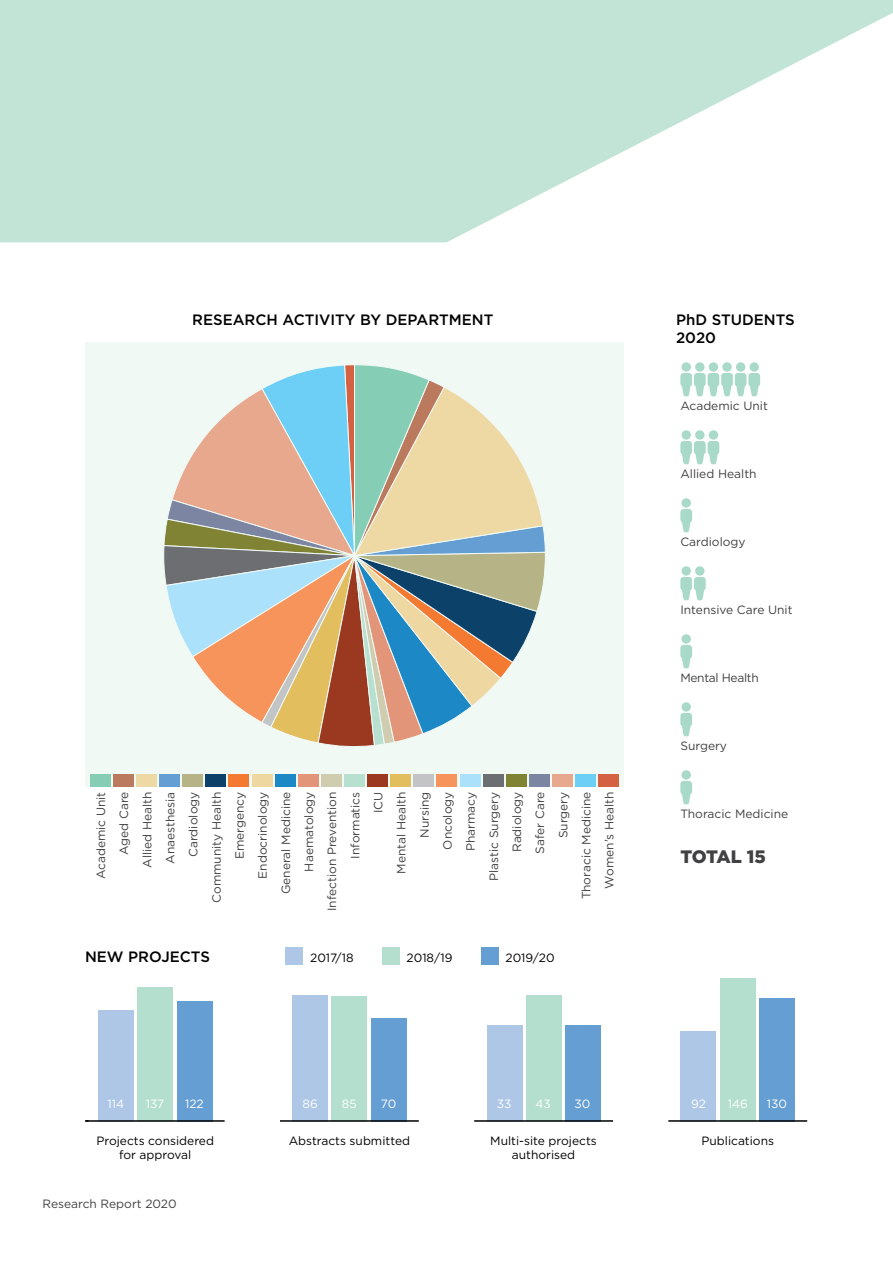
<style>
.page{position:relative;width:893px;height:1263px;background:#fff}
.page>*{position:absolute;margin:0;border:0;box-sizing:border-box;transform-origin:0 0}
.t1{font:900 18px "Gotham";letter-spacing:-.03em;color:#414042}
.t2{font:500 15px/18px "Gotham";color:#000}
.t3{font:12px "Gotham";color:#414042}
.t4{font:12px/13.5px "Gotham";color:#000;text-align:center}
.t5{font:12px "Gotham";color:#fff}
.t6{font:12px "Gotham";letter-spacing:-.025em;color:#414042}
</style>
<div class="page">
<hr style="left:892px;top:0;width:1px;height:1263px;background:#efedeb">
<svg style="left:0;top:0;width:893px;height:242px;fill:#c2e4d7"></svg>
<div style="left:371px;top:1018px;width:35px;height:104px;background:#659ed2"></div>
<div style="left:332px;top:996px;width:35px;height:126px;background:#b4dfcf"></div>
<div style="left:292px;top:995px;width:36px;height:127px;background:#aec7e6"></div>
<hr style="left:280px;top:1120px;width:139px;height:2px;background:#000">
<div style="left:565px;top:1025px;width:35px;height:97px;background:#659ed2"></div>
<div style="left:526px;top:996px;width:35px;height:126px;background:#b4dfcf"></div>
<div style="left:487px;top:1025px;width:35px;height:97px;background:#aec7e6"></div>
<hr style="left:474px;top:1120px;width:139px;height:2px;background:#000">
<div style="left:759px;top:998px;width:36px;height:124px;background:#659ed2"></div>
<div style="left:720px;top:978px;width:35px;height:144px;background:#b4dfcf"></div>
<div style="left:681px;top:1031px;width:35px;height:91px;background:#aec7e6"></div>
<hr style="left:668px;top:1120px;width:139px;height:2px;background:#000">
<div style="left:177px;top:1001px;width:35px;height:121px;background:#659ed2"></div>
<div style="left:138px;top:987px;width:35px;height:135px;background:#b4dfcf"></div>
<div style="left:98px;top:1010px;width:36px;height:112px;background:#aec7e6"></div>
<hr style="left:86px;top:1120px;width:139px;height:2px;background:#000">
<div style="left:286px;top:947px;width:17px;height:17px;background:#aec7e6"></div>
<div style="left:382px;top:947px;width:17px;height:17px;background:#b4dfcf"></div>
<div style="left:481px;top:947px;width:17px;height:17px;background:#659ed2"></div>
<svg style="left:680px;top:713px;width:12px;height:23px"></svg>
<div style="left:681px;top:702px;width:10px;height:10px;background:#a9dac9;border-radius:50%"></div>
<svg style="left:680px;top:509px;width:12px;height:23px"></svg>
<div style="left:681px;top:498px;width:10px;height:10px;background:#a9dac9;border-radius:50%"></div>
<svg style="left:680px;top:645px;width:12px;height:23px"></svg>
<div style="left:681px;top:634px;width:10px;height:10px;background:#a9dac9;border-radius:50%"></div>
<div style="left:681px;top:362px;width:10px;height:10px;background:#a9dac9;border-radius:50%"></div>
<div style="left:695px;top:362px;width:9px;height:10px;background:#a9dac9;border-radius:50%"></div>
<div style="left:709px;top:362px;width:9px;height:10px;background:#a9dac9;border-radius:50%"></div>
<div style="left:722px;top:362px;width:10px;height:10px;background:#a9dac9;border-radius:50%"></div>
<div style="left:736px;top:362px;width:9px;height:10px;background:#a9dac9;border-radius:50%"></div>
<svg style="left:680px;top:373px;width:80px;height:23px"></svg>
<div style="left:750px;top:362px;width:9px;height:10px;background:#a9dac9;border-radius:50%"></div>
<div style="left:681px;top:566px;width:10px;height:10px;background:#a9dac9;border-radius:50%"></div>
<svg style="left:680px;top:577px;width:26px;height:23px"></svg>
<div style="left:695px;top:566px;width:9px;height:10px;background:#a9dac9;border-radius:50%"></div>
<div style="left:681px;top:430px;width:10px;height:10px;background:#a9dac9;border-radius:50%"></div>
<div style="left:695px;top:430px;width:9px;height:10px;background:#a9dac9;border-radius:50%"></div>
<svg style="left:680px;top:441px;width:39px;height:23px"></svg>
<div style="left:709px;top:430px;width:9px;height:10px;background:#a9dac9;border-radius:50%"></div>
<svg style="left:680px;top:781px;width:12px;height:23px"></svg>
<div style="left:681px;top:770px;width:10px;height:10px;background:#a9dac9;border-radius:50%"></div>
<div style="left:85px;top:342px;width:539px;height:444px;background:#f1f9f5"></div>
<div style="left:598px;top:774px;width:21px;height:12px;background:#d46141"></div>
<div style="left:575px;top:774px;width:21px;height:12px;background:#6dcff6"></div>
<div style="left:552px;top:774px;width:21px;height:12px;background:#e7a88e"></div>
<div style="left:529px;top:774px;width:21px;height:12px;background:#7c85a1"></div>
<div style="left:506px;top:774px;width:21px;height:12px;background:#808234"></div>
<div style="left:483px;top:774px;width:21px;height:12px;background:#6d6e71"></div>
<div style="left:460px;top:774px;width:20px;height:12px;background:#abe1fa"></div>
<div style="left:437px;top:774px;width:20px;height:12px;background:#f7945b"></div>
<div style="left:413px;top:774px;width:21px;height:12px;background:#c2c4c6"></div>
<div style="left:390px;top:774px;width:21px;height:12px;background:#e2be5e"></div>
<div style="left:367px;top:774px;width:21px;height:12px;background:#9a3820"></div>
<div style="left:344px;top:774px;width:21px;height:12px;background:#b7e0d1"></div>
<div style="left:321px;top:774px;width:21px;height:12px;background:#cfccb0"></div>
<div style="left:298px;top:774px;width:21px;height:12px;background:#e29579"></div>
<div style="left:275px;top:774px;width:21px;height:12px;background:#1d88c6"></div>
<div style="left:252px;top:774px;width:20px;height:12px;background:#eed7a0"></div>
<div style="left:229px;top:774px;width:20px;height:12px;background:#f47a32"></div>
<div style="left:205px;top:774px;width:21px;height:12px;background:#0c426a"></div>
<div style="left:182px;top:774px;width:21px;height:12px;background:#b6b487"></div>
<div style="left:159px;top:774px;width:21px;height:12px;background:#659ed2"></div>
<div style="left:136px;top:774px;width:21px;height:12px;background:#eed8a4"></div>
<div style="left:113px;top:774px;width:21px;height:12px;background:#bb7a5e"></div>
<div style="left:90px;top:774px;width:21px;height:12px;background:#85cdb5"></div>
<svg style="left:164px;top:364px;width:381px;height:383px"></svg>
<p class="t2" style="left:192px;top:310px;width:303px">RESEARCH ACTIVITY BY DEPARTMENT</p>
<p class="t3" style="left:163px;top:864px;width:74px;rotate:-90deg">Anaesthesia</p>
<p class="t3" style="left:440px;top:850px;width:59px;rotate:-90deg">Oncology</p>
<p class="t3" style="left:301px;top:871px;width:81px;rotate:-90deg">Haematology</p>
<p class="t3" style="left:579px;top:899px;width:109px;rotate:-90deg">Thoracic Medicine</p>
<p class="t3" style="left:186px;top:857px;width:67px;rotate:-90deg">Cardiology</p>
<p class="t3" style="left:463px;top:851px;width:61px;rotate:-90deg">Pharmacy</p>
<p class="t3" style="left:532px;top:854px;width:64px;rotate:-90deg">Safer Care</p>
<p class="t3" style="left:232px;top:859px;width:69px;rotate:-90deg">Emergency</p>
<p class="t3" style="left:509px;top:852px;width:62px;rotate:-90deg">Radiology</p>
<p class="t3" style="left:255px;top:879px;width:89px;rotate:-90deg">Endocrinology</p>
<p class="t3" style="left:278px;top:894px;width:104px;rotate:-90deg">General Medicine</p>
<p class="t3" style="left:555px;top:838px;width:48px;rotate:-90deg">Surgery</p>
<p class="t3" style="left:209px;top:903px;width:113px;rotate:-90deg">Community Health</p>
<p class="t3" style="left:486px;top:881px;width:91px;rotate:-90deg">Plastic Surgery</p>
<p class="t3" style="left:116px;top:855px;width:65px;rotate:-90deg">Aged Care</p>
<p class="t3" style="left:93px;top:879px;width:89px;rotate:-90deg">Academic Unit</p>
<p class="t3" style="left:394px;top:874px;width:84px;rotate:-90deg">Mental Health</p>
<p class="t3" style="left:347px;top:858px;width:68px;rotate:-90deg">Informatics</p>
<p class="t3" style="left:324px;top:911px;width:121px;rotate:-90deg">Infection Prevention</p>
<p class="t3" style="left:602px;top:888px;width:98px;rotate:-90deg">Women’s Health</p>
<p class="t3" style="left:139px;top:868px;width:78px;rotate:-90deg">Allied Health</p>
<p class="t3" style="left:417px;top:838px;width:48px;rotate:-90deg">Nursing</p>
<p class="t3" style="left:371px;top:813px;width:23px;rotate:-90deg">ICU</p>
<p class="t2" style="left:85px;top:947px;width:126px">NEW PROJECTS</p>
<p class="t4" style="left:310px;top:951px;width:45px">2017/18</p>
<p class="t4" style="left:407px;top:951px;width:47px">2018/19</p>
<p class="t4" style="left:505px;top:951px;width:51px">2019/20</p>
<p class="t5" style="left:108px;top:1096px;width:18px">114</p>
<p class="t5" style="left:146px;top:1096px;width:20px">137</p>
<p class="t5" style="left:185px;top:1096px;width:20px">122</p>
<p class="t5" style="left:302px;top:1096px;width:17px">86</p>
<p class="t5" style="left:342px;top:1096px;width:16px">85</p>
<p class="t5" style="left:381px;top:1096px;width:17px">70</p>
<p class="t5" style="left:497px;top:1096px;width:16px">33</p>
<p class="t5" style="left:536px;top:1096px;width:17px">43</p>
<p class="t5" style="left:575px;top:1096px;width:17px">30</p>
<p class="t4" style="left:96px;top:1134px;width:119px">Projects considered for approval</p>
<p class="t4" style="left:289px;top:1134px;width:123px">Abstracts submitted</p>
<p class="t4" style="left:490px;top:1134px;width:108px">Multi-site projects authorised</p>
<p class="t3" style="left:43px;top:1196px;width:136px">Research Report 2020</p>
<p class="t2" style="left:676px;top:310px;width:120px">PhD STUDENTS<br>2020</p>
<p class="t3" style="left:680px;top:398px;width:89px">Academic Unit</p>
<p class="t3" style="left:680px;top:466px;width:78px">Allied Health</p>
<p class="t3" style="left:680px;top:534px;width:67px">Cardiology</p>
<p class="t3" style="left:680px;top:602px;width:114px">Intensive Care Unit</p>
<p class="t6" style="left:680px;top:670px;width:80px">Mental Health</p>
<p class="t3" style="left:680px;top:738px;width:48px">Surgery</p>
<p class="t3" style="left:680px;top:806px;width:109px">Thoracic Medicine</p>
<h1 class="t1" style="left:680px;top:845px;width:87px">TOTAL 15</h1>
<p class="t5" style="left:691px;top:1096px;width:16px">92</p>
<p class="t5" style="left:728px;top:1096px;width:22px">146</p>
<p class="t5" style="left:767px;top:1096px;width:22px">130</p>
<p class="t4" style="left:701px;top:1134px;width:74px">Publications</p>
</div>
